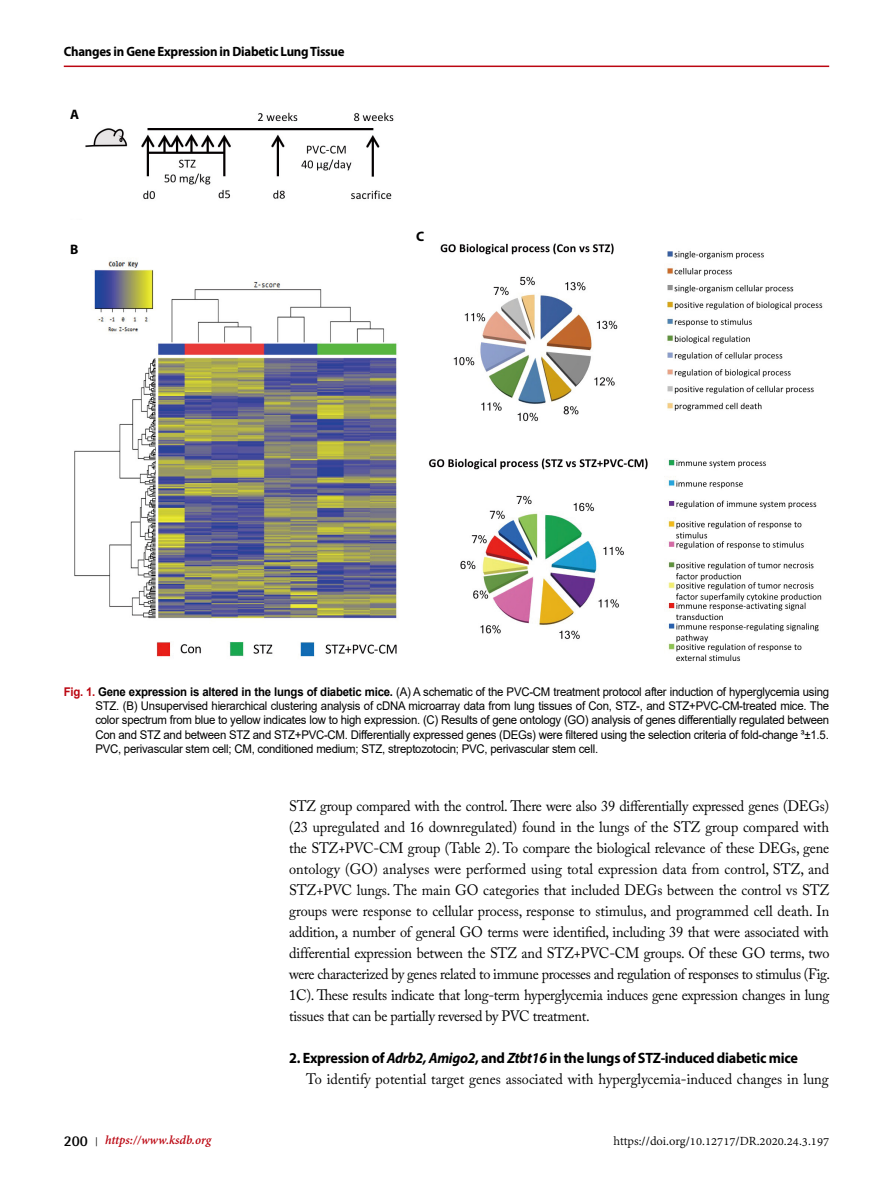
<style>
.page{position:relative;width:893px;height:1191px;background:#fff}
.page>*{position:absolute;margin:0;border:0;box-sizing:border-box;transform-origin:0 0}
.t1{font:15px/21px "Adobe Caslon Pro";color:#000;text-align:justify;scale:.95 1}
.t2{font:700 15px "Myriad Pro";letter-spacing:-.02em;color:#000;scale:.95 1}
.t3{font:700 13.8px "Myriad Pro";color:#000}
.t4{font:700 13.5px "Myriad Pro";letter-spacing:-.02em;color:#000;scale:.95 1}
.t5{font:13.5px "Adobe Devanagari";color:#000}
.t6{font:italic 700 13.5px "Adobe Devanagari";color:#bb0611}
.t7{font:12px/14.4px "Arial";letter-spacing:-.02em;color:#000;text-align:justify;scale:.95 1}
.s1{font-weight:700;color:#bb0611}
.s2{font-weight:700}
.s3{font-style:italic}
.s4{font-family:"Rotis Semi Sans Std";font-style:normal;font-size:15px;color:#000}
.s5{font-family:"Shonar Bangla";font-style:normal;font-size:12px;color:#000}
</style>
<div class="page">
<hr style="left:64px;top:66px;width:765px;height:1px;background:#bb0611">
<img style="left:74px;top:112px;width:749px;height:550px">
<div style="left:66px;top:105px;width:25px;height:24px;background:#fff"></div>
<div style="left:66px;top:220px;width:25px;height:29px;background:#fff"></div>
<div style="left:406px;top:219px;width:28px;height:29px;background:#fff"></div>
<p class="t4" style="left:64px;top:43px;width:297px">Changes in Gene Expression in Diabetic Lung Tissue</p>
<p class="t3" style="left:70px;top:106px;width:11px">A</p>
<p class="t3" style="left:70px;top:240px;width:10px">B</p>
<p class="t3" style="left:416px;top:227px;width:10px">C</p>
<p class="t7" style="left:95px;top:684px;width:774px;text-indent:-32px"><span class="s1">Fig. 1.</span> <span class="s2">Gene expression is altered in the lungs of diabetic mice.</span> (A) A schematic of the PVC-CM treatment protocol after induction of hyperglycemia using STZ. (B) Unsupervised hierarchical clustering analysis of cDNA microarray data from lung tissues of Con, STZ-, and STZ+PVC-CM-treated mice. The color spectrum from blue to yellow indicates low to high expression. (C) Results of gene ontology (GO) analysis of genes differentially regulated between Con and STZ and between STZ and STZ+PVC-CM. Differentially expressed genes (DEGs) were filtered using the selection criteria of fold-change ³±1.5.<br>PVC, perivascular stem cell; CM, conditioned medium; STZ, streptozotocin; PVC, perivascular stem cell.</p>
<p class="t1" style="left:289px;top:795px;width:571px">STZ group compared with the control. There were also 39 differentially expressed genes (DEGs) (23 upregulated and 16 downregulated) found in the lungs of the STZ group compared with the STZ+PVC-CM group (Table 2). To compare the biological relevance of these DEGs, gene ontology (GO) analyses were performed using total expression data from control, STZ, and STZ+PVC lungs. The main GO categories that included DEGs between the control vs STZ groups were response to cellular process, response to stimulus, and programmed cell death. In addition, a number of general GO terms were identified, including 39 that were associated with differential expression between the STZ and STZ+PVC-CM groups. Of these GO terms, two were characterized by genes related to immune processes and regulation of responses to stimulus (Fig.<br>1C). These results indicate that long-term hyperglycemia induces gene expression changes in lung tissues that can be partially reversed by PVC treatment.</p>
<p class="t2" style="left:289px;top:1048px;width:537px">2. Expression of <span class="s3">Adrb2, Amigo2</span>, and <span class="s3">Ztbt16</span> in the lungs of STZ-induced diabetic mice</p>
<p class="t1" style="left:306px;top:1068px;width:552px">To identify potential target genes associated with hyperglycemia-induced changes in lung</p>
<p class="t6" style="left:64px;top:1132px;width:149px"><span class="s4">200</span> <span class="s5">|</span> https://www.ksdb.org</p>
<p class="t5" style="left:614px;top:1133px;width:217px">https://doi.org/10.12717/DR.2020.24.3.197</p>
</div>
